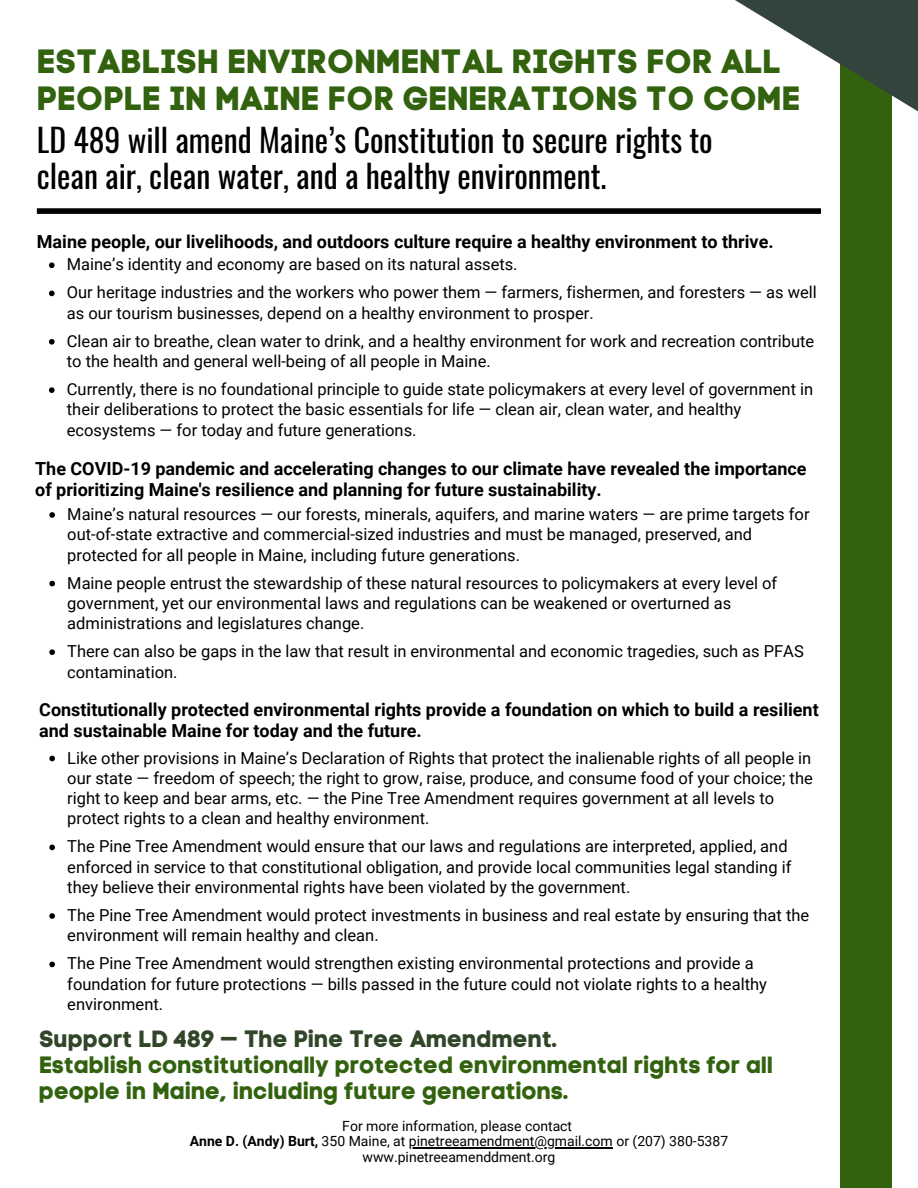
<style>
.page{position:relative;width:918px;height:1188px;background:#fff}
.page>*{position:absolute;margin:0;border:0;box-sizing:border-box;transform-origin:0 0}
.t1{font:33.3px/37.2px "Code Pro Bold LC";color:#32620e}
.t2{font:31.8px "Oswald";color:#000}
.t3{font:23.4px/25.8px "Code Pro Bold LC";color:#32620e}
.t4{font:23.4px "Code Pro Bold LC";color:#314528}
.t5{font:700 18px/20.2px "Roboto";color:#000}
.t6{font:16.5px/20.2px "Roboto";color:#000}
.t7{font:13.95px/15.8px "Roboto";color:#000;text-align:center}
.s1{font-weight:700}
</style>
<div class="page">
<div style="left:840px;top:0;width:51px;height:1148px;background:#32620e"></div>
<svg style="left:735px;top:0;width:183px;height:204px"></svg>
<div style="left:840px;top:1096px;width:51px;height:92px;background:#32620e"></div>
<svg style="left:49px;top:262px;width:6px;height:6px"></svg>
<svg style="left:49px;top:291px;width:6px;height:5px"></svg>
<svg style="left:49px;top:339px;width:6px;height:6px"></svg>
<svg style="left:49px;top:387px;width:6px;height:6px"></svg>
<svg style="left:49px;top:512px;width:6px;height:6px"></svg>
<svg style="left:49px;top:581px;width:6px;height:5px"></svg>
<svg style="left:49px;top:649px;width:6px;height:6px"></svg>
<svg style="left:49px;top:756px;width:6px;height:5px"></svg>
<svg style="left:49px;top:845px;width:6px;height:5px"></svg>
<svg style="left:49px;top:913px;width:6px;height:6px"></svg>
<svg style="left:49px;top:962px;width:6px;height:5px"></svg>
<hr style="left:409px;top:1148px;width:204px;height:1px;background:#000">
<div style="left:37px;top:208px;width:784px;height:6px;background:#000"></div>
<p class="t1" style="left:37px;top:43px;width:765px">ESTABLISH ENVIRONMENTAL RIGHTS FOR ALL<br>PEOPLE IN MAINE FOR GENERATIONS TO COME</p>
<p class="t2" style="left:37px;top:115px;width:677px">LD 489 will amend Maine’s Constitution to secure rights to</p>
<p class="t2" style="left:37px;top:151px;width:571px">clean air, clean water, and a healthy environment.</p>
<p class="t5" style="left:37px;top:231px;width:738px">Maine people, our livelihoods, and outdoors culture require a healthy environment to thrive.</p>
<p class="t6" style="left:67px;top:255px;width:452px">Maine’s identity and economy are based on its natural assets.</p>
<p class="t6" style="left:67px;top:283px;width:752px">Our heritage industries and the workers who power them — farmers, fishermen, and foresters — as well as our tourism businesses, depend on a healthy environment to prosper.</p>
<p class="t6" style="left:67px;top:331px;width:749px">Clean air to breathe, clean water to drink, and a healthy environment for work and recreation contribute to the health and general well-being of all people in Maine.</p>
<p class="t6" style="left:67px;top:379px;width:748px">Currently, there is no foundational principle to guide state policymakers at every level of government in their deliberations to protect the basic essentials for life — clean air, clean water, and healthy ecosystems — for today and future generations.</p>
<p class="t5" style="left:35px;top:459px;width:773px">The COVID-19 pandemic and accelerating changes to our climate have revealed the importance of prioritizing Maine's resilience and planning for future sustainability.</p>
<p class="t6" style="left:67px;top:504px;width:744px">Maine’s natural resources — our forests, minerals, aquifers, and marine waters — are prime targets for out-of-state extractive and commercial-sized industries and must be managed, preserved, and protected for all people in Maine, including future generations.</p>
<p class="t6" style="left:67px;top:573px;width:712px">Maine people entrust the stewardship of these natural resources to policymakers at every level of government, yet our environmental laws and regulations can be weakened or overturned as administrations and legislatures change.</p>
<p class="t6" style="left:67px;top:642px;width:738px">There can also be gaps in the law that result in environmental and economic tragedies, such as PFAS contamination.</p>
<p class="t5" style="left:39px;top:700px;width:781px">Constitutionally protected environmental rights provide a foundation on which to build a resilient and sustainable Maine for today and the future.</p>
<p class="t6" style="left:67px;top:748px;width:747px">Like other provisions in Maine’s Declaration of Rights that protect the inalienable rights of all people in our state — freedom of speech; the right to grow, raise, produce, and consume food of your choice; the right to keep and bear arms, etc. — the Pine Tree Amendment requires government at all levels to protect rights to a clean and healthy environment.</p>
<p class="t6" style="left:67px;top:837px;width:726px">The Pine Tree Amendment would ensure that our laws and regulations are interpreted, applied, and enforced in service to that constitutional obligation, and provide local communities legal standing if they believe their environmental rights have been violated by the government.</p>
<p class="t6" style="left:67px;top:905px;width:744px">The Pine Tree Amendment would protect investments in business and real estate by ensuring that the environment will remain healthy and clean.</p>
<p class="t6" style="left:67px;top:954px;width:701px">The Pine Tree Amendment would strengthen existing environmental protections and provide a foundation for future protections — bills passed in the future could not violate rights to a healthy environment.</p>
<p class="t4" style="left:39px;top:1025px;width:520px">Support LD 489 — The Pine Tree Amendment.</p>
<p class="t3" style="left:39px;top:1052px;width:736px">Establish constitutionally protected environmental rights for all people in Maine, including future generations.</p>
<p class="t7" style="left:342px;top:1118px;width:231px">For more information, please contact</p>
<p class="t7" style="left:190px;top:1134px;width:540px"><span class="s1">Anne D. (Andy) Burt,</span> 350 Maine, at pinetreeamendment@gmail.com or (207) 380-5387 www.pinetreeamenddment.org</p>
</div>
